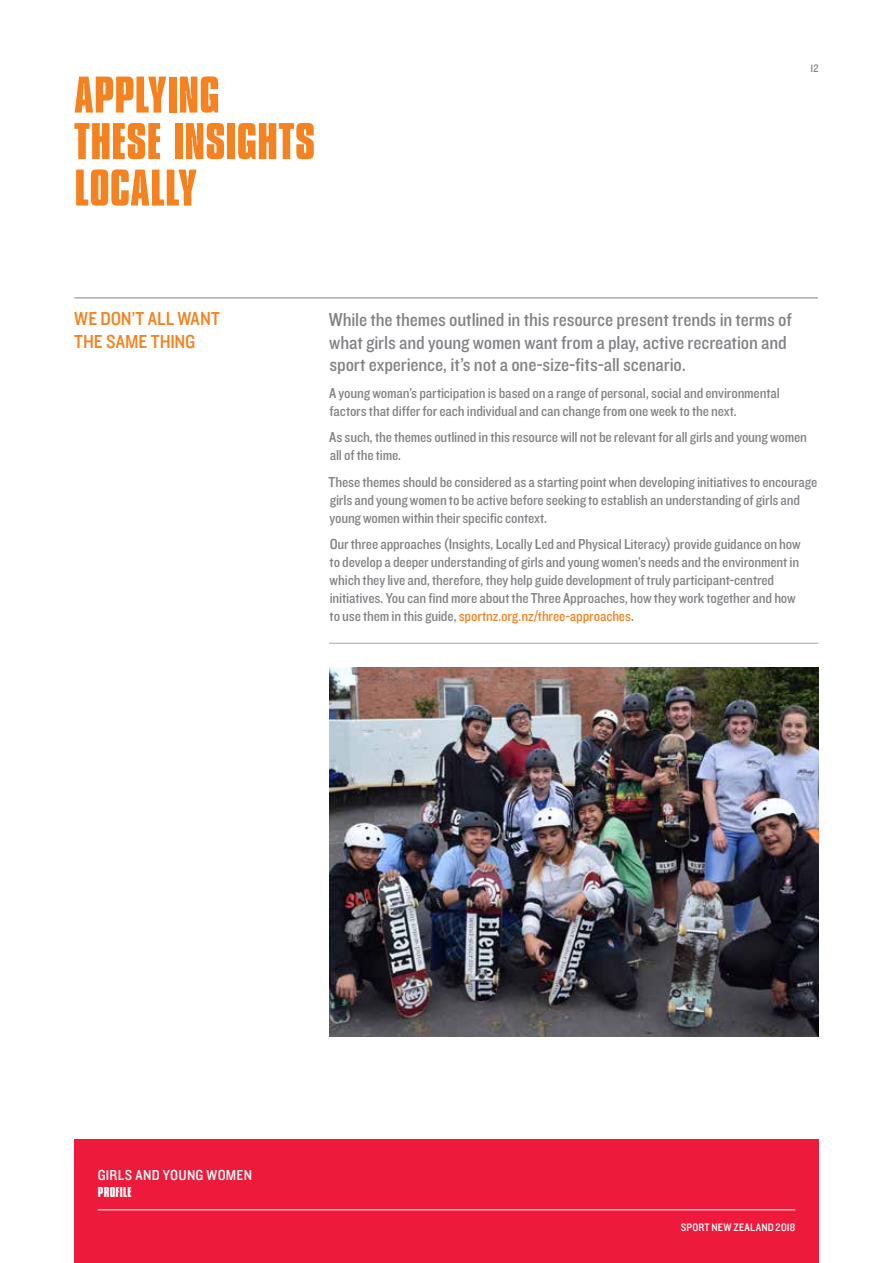
<style>
.page{position:relative;width:893px;height:1263px;background:#fff}
.page>*{position:absolute;margin:0;border:0;box-sizing:border-box;transform-origin:0 0}
.t1{font:54px/46.5px "Compacta Bld";letter-spacing:.005em;color:#f58220}
.t2{font:19.5px/22.5px "Knockout 30 Junior Welterwt";letter-spacing:-.01em;color:#808285}
.t3{font:19.5px/22.5px "Knockout 30 Junior Welterwt";letter-spacing:.005em;color:#f58220}
.t4{font:15px/18px "Knockout 30 Junior Welterwt";letter-spacing:-.015em;color:#808285}
.t5{font:15px "Knockout 30 Junior Welterwt";letter-spacing:.02em;color:#fff}
.t6{font:15px "Compacta Bld";letter-spacing:.015em;color:#fff}
.t7{font:11.25px "Knockout 30 Junior Welterwt";letter-spacing:.02em;color:#fff}
.t8{font:11.25px "Knockout 30 Junior Welterwt";color:#808285}
.s1{color:#f58220}
</style>
<div class="page">
<div style="left:74px;top:1140px;width:745px;height:123px;background:#ed1a3b"></div>
<hr style="left:98px;top:1209px;width:697px;height:1px;background:#fff">
<hr style="left:329px;top:643px;width:490px;height:1px;background:#a7a9ac">
<hr style="left:74px;top:298px;width:744px;height:1px;background:#808285">
<img style="left:330px;top:668px;width:489px;height:368px">
<h1 class="t1" style="left:74px;top:76px;width:242px">APPLYING<br>THESE INSIGHTS<br>LOCALLY</h1>
<p class="t8" style="left:810px;top:61px;width:10px">12</p>
<h2 class="t3" style="left:74px;top:307px;width:147px">WE DON’T ALL WANT<br>THE SAME THING</h2>
<h2 class="t2" style="left:329px;top:307px;width:464px">While the themes outlined in this resource present trends in terms of what girls and young women want from a play, active recreation and sport experience, it’s not a one-size-fits-all scenario.</h2>
<p class="t4" style="left:329px;top:383px;width:452px">A young woman’s participation is based on a range of personal, social and environmental factors that differ for each individual and can change from one week to the next.</p>
<p class="t4" style="left:329px;top:427px;width:479px">As such, the themes outlined in this resource will not be relevant for all girls and young women all of the time.</p>
<p class="t4" style="left:329px;top:472px;width:490px">These themes should be considered as a starting point when developing initiatives to encourage girls and young women to be active before seeking to establish an understanding of girls and young women within their specific context.</p>
<p class="t4" style="left:330px;top:534px;width:473px">Our three approaches (Insights, Locally Led and Physical Literacy) provide guidance on how to develop a deeper understanding of girls and young women’s needs and the environment in which they live and, therefore, they help guide development of truly participant-centred initiatives. You can find more about the Three Approaches, how they work together and how to use them in this guide, <span class="s1">sportnz.org.nz/three-approaches</span>.</p>
<p class="t5" style="left:98px;top:1165px;width:156px">GIRLS AND YOUNG WOMEN</p>
<p class="t6" style="left:98px;top:1182px;width:35px">PROFILE</p>
<p class="t7" style="left:681px;top:1220px;width:116px">SPORT NEW ZEALAND 2018</p>
</div>
